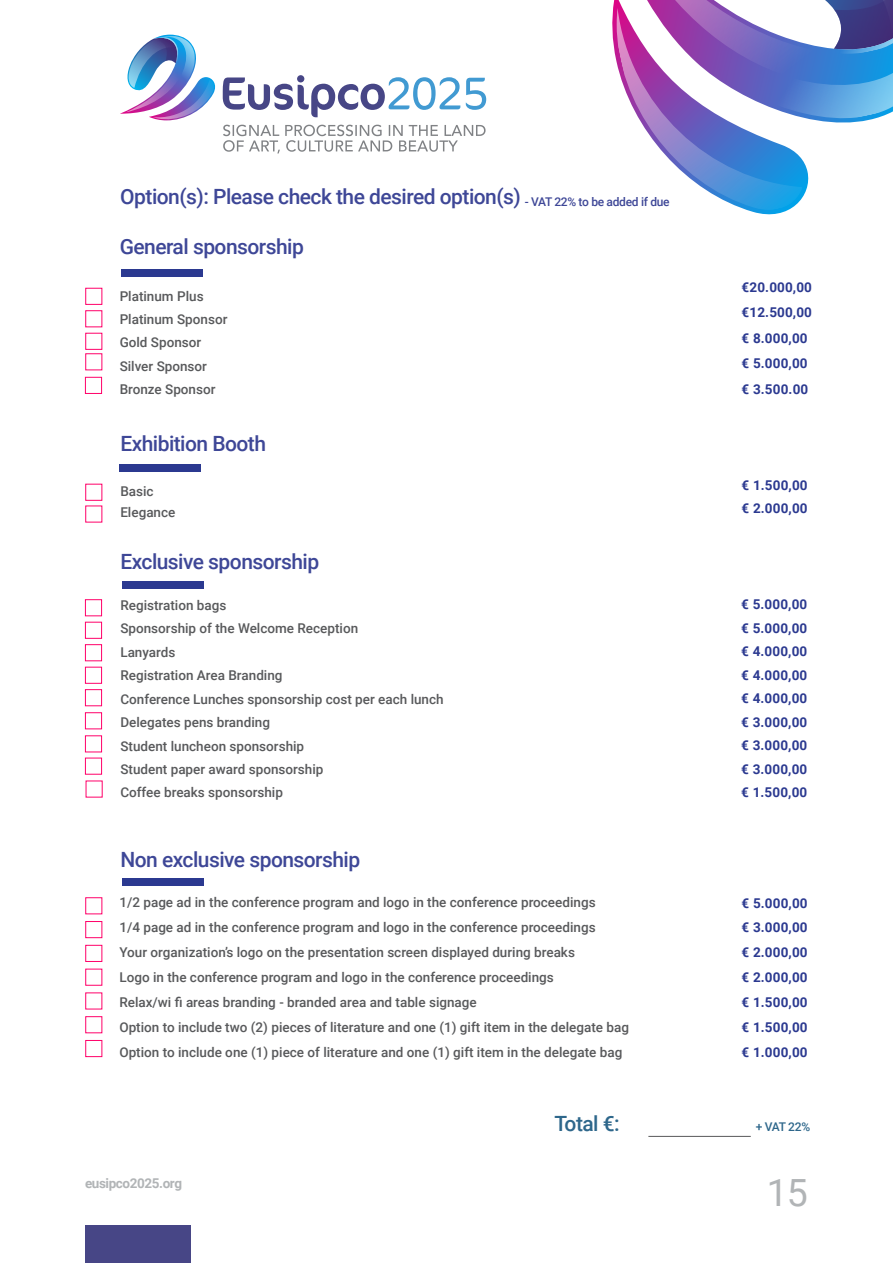
<style>
.page{position:relative;width:893px;height:1263px;background:#fff}
.page>*{position:absolute;margin:0;border:0;box-sizing:border-box;transform-origin:0 0}
.t1{font:37.5px "Roboto";color:#b1b4b6}
.t2{font:500 21px "Roboto";letter-spacing:-.025em;color:#3e4797}
.t3{font:500 21px "Roboto";letter-spacing:-.025em;color:#2e678b}
.t4{font:500 13.5px/23.4px "Roboto";color:#58595b}
.t5{font:700 13.5px/23.5px "Roboto";letter-spacing:.01em;color:#2b3990;text-align:justify}
.t6{font:700 13.5px "Roboto";letter-spacing:-.03em;color:#b1b4b6}
.t7{font:500 12px "Roboto";color:#2e678b}
</style>
<div class="page">
<div style="left:85px;top:484px;width:17px;height:17px;background:#fff;border:1px solid #ff0069"></div>
<div style="left:85px;top:506px;width:17px;height:16px;background:#fff;border:1px solid #ff0069"></div>
<div style="left:85px;top:288px;width:17px;height:17px;background:#fff;border:1px solid #ff0069"></div>
<div style="left:85px;top:310px;width:17px;height:17px;background:#fff;border:1px solid #ff0069"></div>
<div style="left:85px;top:333px;width:17px;height:17px;background:#fff;border:1px solid #ff0069"></div>
<div style="left:85px;top:353px;width:17px;height:17px;background:#fff;border:1px solid #ff0069"></div>
<div style="left:85px;top:377px;width:17px;height:17px;background:#fff;border:1px solid #ff0069"></div>
<div style="left:85px;top:599px;width:17px;height:17px;background:#fff;border:1px solid #ff0069"></div>
<div style="left:85px;top:622px;width:17px;height:17px;background:#fff;border:1px solid #ff0069"></div>
<div style="left:85px;top:644px;width:17px;height:17px;background:#fff;border:1px solid #ff0069"></div>
<div style="left:85px;top:667px;width:17px;height:17px;background:#fff;border:1px solid #ff0069"></div>
<div style="left:85px;top:689px;width:17px;height:17px;background:#fff;border:1px solid #ff0069"></div>
<div style="left:85px;top:712px;width:17px;height:17px;background:#fff;border:1px solid #ff0069"></div>
<div style="left:85px;top:735px;width:17px;height:17px;background:#fff;border:1px solid #ff0069"></div>
<div style="left:85px;top:758px;width:17px;height:16px;background:#fff;border:1px solid #ff0069"></div>
<div style="left:122px;top:269px;width:81px;height:8px;background:#2b3990"></div>
<div style="left:119px;top:464px;width:82px;height:8px;background:#2b3990"></div>
<div style="left:122px;top:581px;width:82px;height:8px;background:#2b3990"></div>
<div style="left:85px;top:897px;width:17px;height:17px;background:#fff;border:1px solid #ff0069"></div>
<div style="left:85px;top:945px;width:17px;height:17px;background:#fff;border:1px solid #ff0069"></div>
<div style="left:85px;top:921px;width:17px;height:17px;background:#fff;border:1px solid #ff0069"></div>
<div style="left:85px;top:969px;width:17px;height:17px;background:#fff;border:1px solid #ff0069"></div>
<div style="left:85px;top:1016px;width:17px;height:17px;background:#fff;border:1px solid #ff0069"></div>
<div style="left:85px;top:1040px;width:17px;height:17px;background:#fff;border:1px solid #ff0069"></div>
<hr style="left:648px;top:1136px;width:103px;height:1px;background:#58595b">
<div style="left:122px;top:878px;width:82px;height:7px;background:#2b3990"></div>
<svg style="left:120px;top:34px;width:366px;height:119px"></svg>
<svg style="left:612px;top:0;width:281px;height:215px"></svg>
<div style="left:85px;top:1225px;width:106px;height:38px;background:#474686"></div>
<h2 class="t2" style="left:120px;top:182px;width:551px">Option(s): Please check the desired option(s) <sub>-</sub> <sub>VAT</sub> <sub>22%</sub> <sub>to</sub> <sub>be</sub> <sub>added</sub> <sub>if</sub> <sub>due</sub></h2>
<h2 class="t2" style="left:120px;top:232px;width:186px">General sponsorship</h2>
<p class="t4" style="left:120px;top:284px;width:109px">Platinum Plus<br>Platinum Sponsor<br>Gold Sponsor<br>Silver Sponsor<br>Bronze Sponsor</p>
<h2 class="t2" style="left:120px;top:428px;width:147px">Exhibition Booth</h2>
<p class="t4" style="left:120px;top:480px;width:57px;line-height:21px">Basic<br>Elegance</p>
<p class="t5" style="left:742px;top:274px;width:72px;line-height:25.5px;text-align:left">€20.000,00 €12.500,00 € 8.000,00 € 5.000,00 € 3.500.00</p>
<p class="t5" style="left:742px;top:474px;width:68px;line-height:22.5px">€ 1.500,00 € 2.000,00</p>
<h2 class="t2" style="left:120px;top:546px;width:200px">Exclusive sponsorship</h2>
<p class="t4" style="left:120px;top:593px;width:325px">Registration bags<br>Sponsorship of the Welcome Reception<br>Lanyards<br>Registration Area Branding<br>Conference Lunches sponsorship cost per each lunch<br>Delegates pens branding<br>Student luncheon sponsorship<br>Student paper award sponsorship<br>Coffee breaks sponsorship</p>
<p class="t5" style="left:741px;top:592px;width:68px">€ 5.000,00 € 5.000,00 € 4.000,00 € 4.000,00 € 4.000,00 € 3.000,00 € 3.000,00 € 3.000,00 € 1.500,00</p>
<h2 class="t2" style="left:120px;top:844px;width:241px">Non exclusive sponsorship</h2>
<p class="t4" style="left:119px;top:890px;width:511px;line-height:24.9px">1/2 page ad in the conference program and logo in the conference proceedings<br>1/4 page ad in the conference program and logo in the conference proceedings<br>Your organization’s logo on the presentation screen displayed during breaks<br>Logo in the conference program and logo in the conference proceedings<br>Relax/wi fi areas branding - branded area and table signage<br>Option to include two (2) pieces of literature and one (1) gift item in the delegate bag Option to include one (1) piece of literature and one (1) gift item in the delegate bag</p>
<p class="t5" style="left:742px;top:890px;width:68px;line-height:24.9px">€ 5.000,00 € 3.000,00 € 2.000,00 € 2.000,00 € 1.500,00 € 1.500,00 € 1.000,00</p>
<h2 class="t3" style="left:554px;top:1109px;width:67px">Total €:</h2>
<p class="t7" style="left:756px;top:1118px;width:56px">+ VAT 22%</p>
<p class="t6" style="left:85px;top:1174px;width:99px">eusipco2025.org</p>
<h1 class="t1" style="left:767px;top:1166px;width:43px">15</h1>
</div>
